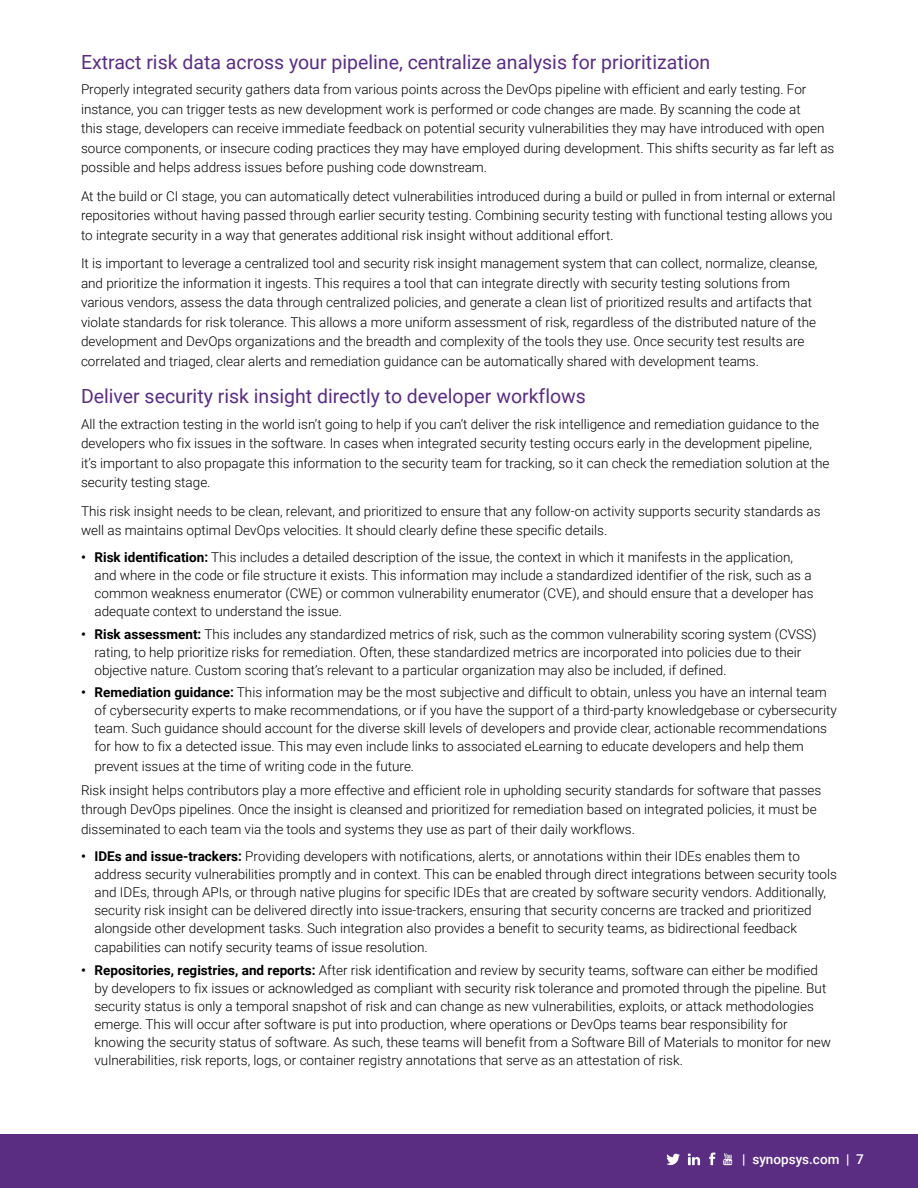
<style>
.page{position:relative;width:918px;height:1188px;background:#fff}
.page>*{position:absolute;margin:0;border:0;box-sizing:border-box;transform-origin:0 0}
.t1{font:19.5px "Roboto";color:#5a2d83}
.t2{font:300 13.5px/18px "Roboto";color:#000}
.t3{font:500 13.5px "Roboto";color:#fff}
.s1{font-weight:700}
</style>
<div class="page">
<div style="left:0;top:1134px;width:918px;height:54px;background:#5a2d83"></div>
<svg style="left:667px;top:1153px;width:13px;height:12px"></svg>
<svg style="left:709px;top:1152px;width:7px;height:13px"></svg>
<svg style="left:723px;top:1153px;width:9px;height:12px"></svg>
<svg style="left:688px;top:1153px;width:12px;height:12px"></svg>
<h1 class="t1" style="left:81px;top:48px;width:631px">Extract risk data across your pipeline, centralize analysis for prioritization</h1>
<p class="t2" style="left:81px;top:79px;width:755px;line-height:19.5px">Properly integrated security gathers data from various points across the DevOps pipeline with efficient and early testing. For instance, you can trigger tests as new development work is performed or code changes are made. By scanning the code at<br>this stage, developers can receive immediate feedback on potential security vulnerabilities they may have introduced with open source components, or insecure coding practices they may have employed during development. This shifts security as far left as possible and helps address issues before pushing code downstream.</p>
<p class="t2" style="left:81px;top:186px;width:756px;line-height:19.5px">At the build or CI stage, you can automatically detect vulnerabilities introduced during a build or pulled in from internal or external repositories without having passed through earlier security testing. Combining security testing with functional testing allows you to integrate security in a way that generates additional risk insight without additional effort.</p>
<p class="t2" style="left:81px;top:253px;width:738px;line-height:19.5px">It is important to leverage a centralized tool and security risk insight management system that can collect, normalize, cleanse, and prioritize the information it ingests. This requires a tool that can integrate directly with security testing solutions from various vendors, assess the data through centralized policies, and generate a clean list of prioritized results and artifacts that violate standards for risk tolerance. This allows a more uniform assessment of risk, regardless of the distributed nature of the development and DevOps organizations and the breadth and complexity of the tools they use. Once security test results are correlated and triaged, clear alerts and remediation guidance can be automatically shared with development teams.</p>
<h1 class="t1" style="left:81px;top:383px;width:506px">Deliver security risk insight directly to developer workflows</h1>
<p class="t2" style="left:81px;top:414px;width:750px;line-height:19.5px">All the extraction testing in the world isn’t going to help if you can’t deliver the risk intelligence and remediation guidance to the developers who fix issues in the software. In cases when integrated security testing occurs early in the development pipeline, it’s important to also propagate this information to the security team for tracking, so it can check the remediation solution at the security testing stage.</p>
<p class="t2" style="left:81px;top:501px;width:741px;line-height:19.5px">This risk insight needs to be clean, relevant, and prioritized to ensure that any follow-on activity supports security standards as well as maintains optimal DevOps velocities. It should clearly define these specific details.</p>
<p class="t2" style="left:94px;top:548px;width:721px;text-indent:-14px"><span class="s1">• Risk identification:</span> This includes a detailed description of the issue, the context in which it manifests in the application, and where in the code or file structure it exists. This information may include a standardized identifier of the risk, such as a common weakness enumerator (CWE) or common vulnerability enumerator (CVE), and should ensure that a developer has adequate context to understand the issue.</p>
<p class="t2" style="left:94px;top:624px;width:724px;text-indent:-14px"><span class="s1">• Risk assessment:</span> This includes any standardized metrics of risk, such as the common vulnerability scoring system (CVSS) rating, to help prioritize risks for remediation. Often, these standardized metrics are incorporated into policies due to their objective nature. Custom scoring that’s relevant to a particular organization may also be included, if defined.</p>
<p class="t2" style="left:94px;top:683px;width:744px;text-indent:-14px"><span class="s1">• Remediation guidance:</span> This information may be the most subjective and difficult to obtain, unless you have an internal team of cybersecurity experts to make recommendations, or if you have the support of a third-party knowledgebase or cybersecurity team. Such guidance should account for the diverse skill levels of developers and provide clear, actionable recommendations for how to fix a detected issue. This may even include links to associated eLearning to educate developers and help them</p>
<p class="t2" style="left:81px;top:753px;width:742px;line-height:24px;text-indent:14px">prevent issues at the time of writing code in the future.<br>Risk insight helps contributors play a more effective and efficient role in upholding security standards for software that passes</p>
<p class="t2" style="left:81px;top:799px;width:737px;line-height:19.5px">through DevOps pipelines. Once the insight is cleansed and prioritized for remediation based on integrated policies, it must be disseminated to each team via the tools and systems they use as part of their daily workflows.</p>
<p class="t2" style="left:94px;top:846px;width:744px;text-indent:-14px"><span class="s1">• IDEs and issue-trackers:</span> Providing developers with notifications, alerts, or annotations within their IDEs enables them to address security vulnerabilities promptly and in context. This can be enabled through direct integrations between security tools and IDEs, through APIs, or through native plugins for specific IDEs that are created by software security vendors. Additionally, security risk insight can be delivered directly into issue-trackers, ensuring that security concerns are tracked and prioritized alongside other development tasks. Such integration also provides a benefit to security teams, as bidirectional feedback</p>
<p class="t2" style="left:94px;top:938px;width:335px">capabilities can notify security teams of issue resolution.</p>
<p class="t2" style="left:94px;top:960px;width:738px;text-indent:-14px"><span class="s1">• Repositories, registries, and reports:</span> After risk identification and review by security teams, software can either be modified by developers to fix issues or acknowledged as compliant with security risk tolerance and promoted through the pipeline. But security status is only a temporal snapshot of risk and can change as new vulnerabilities, exploits, or attack methodologies emerge. This will occur after software is put into production, where operations or DevOps teams bear responsibility for knowing the security status of software. As such, these teams will benefit from a Software Bill of Materials to monitor for new vulnerabilities, risk reports, logs, or container registry annotations that serve as an attestation of risk.</p>
<p class="t3" style="left:742px;top:1149px;width:123px">| synopsys.com | 7</p>
</div>
